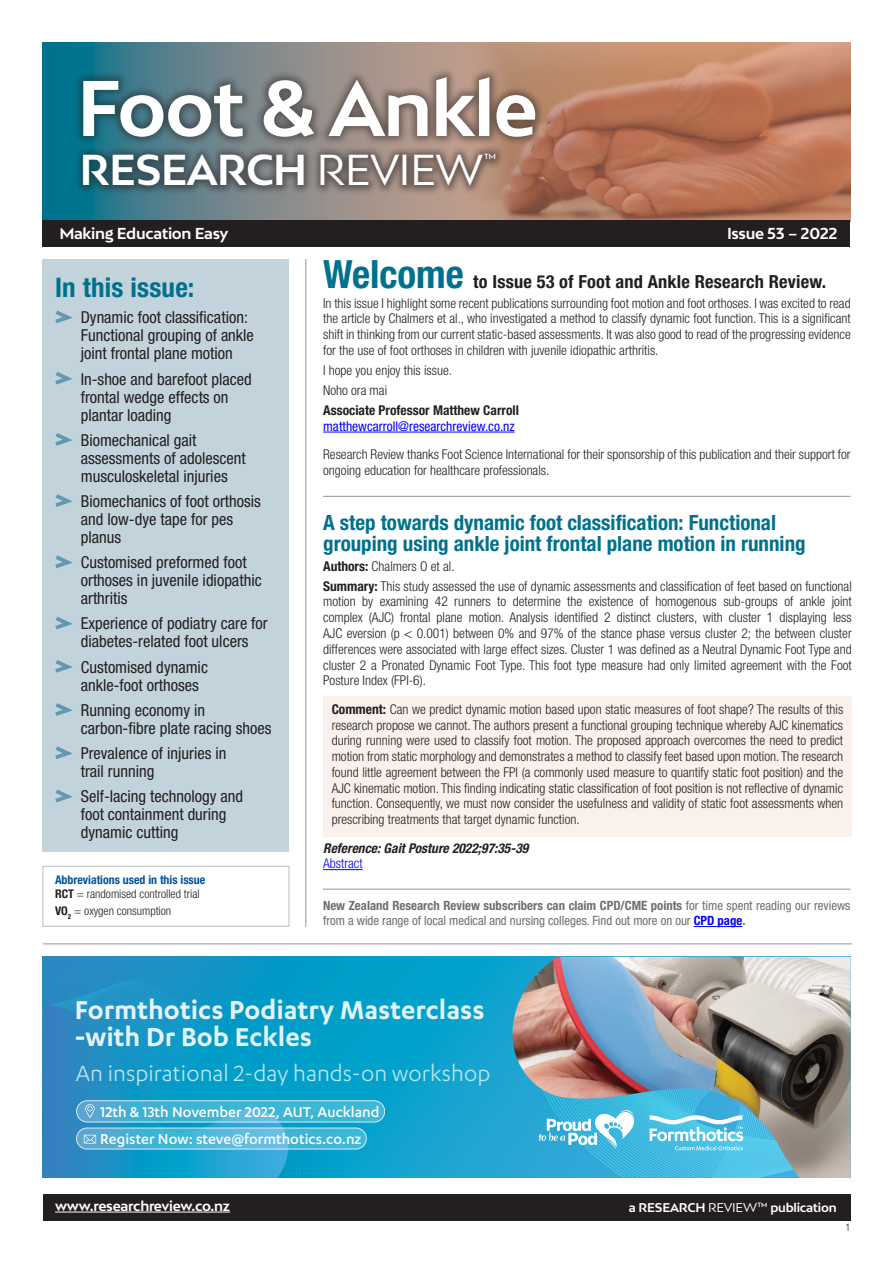
<style>
.page{position:relative;width:893px;height:1263px;background:#fff}
.page>*{position:absolute;margin:0;border:0;box-sizing:border-box;transform-origin:0 0}
.t1{font:700 74.4px "Bw Mitga";letter-spacing:-.02em;color:#fff}
.t2{font:700 40.8px "Bw Mitga";letter-spacing:-.02em;color:#fff}
.t3{font:600 30px/27px "Karbon";color:#fff}
.t4{font:700 condensed 27px "Helvetica Neue LT Pro";letter-spacing:.005em;color:#00718d}
.t5{font:25.5px "Karbon";color:#bae5f1}
.t6{font:700 condensed 21px/21px "Helvetica Neue LT Pro";color:#00718d}
.t7{font:700 condensed 18px "Helvetica Neue LT Pro";letter-spacing:.01em;color:#231f20}
.t8{font:condensed 16.5px/18px "Helvetica Neue LT Pro";color:#231f20}
.t9{font:500 16.5px/26.7px "Karbon";color:#fff}
.t10{font:700 15px "Bw Mitga";letter-spacing:-.02em;color:#fff}
.t11{font:14.4px "Bw Mitga";color:#fff}
.Normal__Web__wrd_4{font:300 condensed 13.5px/15.8px "Helvetica Neue LT Pro";color:#231f20;text-align:justify}
.t12{font:condensed 13.5px "Helvetica Neue LT Pro";color:#00f}
.t13{font:italic 700 condensed 13.5px "Helvetica Neue LT Pro";color:#231f20}
.t14{font:700 condensed 13.5px "Helvetica Neue LT Pro";color:#231f20}
.t15{font:700 13.5px "Bw Mitga";letter-spacing:-.02em;color:#fff}
.t16{font:300 condensed 13.5px "Helvetica Neue LT Pro";color:#00f}
.t17{font:condensed 12.75px/15px "Helvetica Neue LT Pro";color:#6d6e71}
.t18{font:300 condensed 12px "Helvetica Neue LT Pro";color:#231f20}
.t19{font:700 condensed 12px "Helvetica Neue LT Pro";color:#00539b}
.t20{font:700 12px "Bw Mitga";letter-spacing:-.02em;color:#fff}
.t21{font:300 condensed 10.5px "Helvetica Neue LT Pro";color:#231f20}
.s1{font-weight:400}
.s2{font-size:39px;color:#00718d}
.s3{font-weight:700}
.s4{font-weight:700;color:#00f}
</style>
<div class="page">
<img style="left:43px;top:43px;width:807px;height:178px">
<div style="left:43px;top:221px;width:807px;height:26px;background:#231f20"></div>
<div style="left:43px;top:1194px;width:807px;height:26px;background:#231f20"></div>
<div style="left:73px;top:67px;width:472px;height:80px;background:#231f20;opacity:.5"></div>
<div style="left:74px;top:144px;width:431px;height:52px;background:#231f20;opacity:.5"></div>
<hr style="left:55px;top:1212px;width:175px;height:1px;background:#fff">
<svg style="left:378px;top:957px;width:132px;height:221px;background:#0ea2ce"></svg>
<img style="left:510px;top:957px;width:341px;height:221px">
<img style="left:43px;top:957px;width:335px;height:221px">
<div style="left:77px;top:1101px;width:308px;height:21px;background:#3db7d7;border-radius:11px"></div>
<div style="left:76px;top:1100px;width:309px;height:22px;border:1px solid #fff;border-radius:11px"></div>
<div style="left:77px;top:1128px;width:289px;height:21px;background:#3db6d6;border-radius:10px"></div>
<div style="left:76px;top:1128px;width:290px;height:21px;border:1px solid #fff;border-radius:11px"></div>
<img style="left:534px;top:985px;width:317px;height:193px">
<svg style="left:43px;top:989px;width:247px;height:189px;background:#249cca"></svg>
<hr style="left:43px;top:943px;width:809px;height:1px;background:#939598">
<hr style="left:305px;top:259px;width:1px;height:668px;background:#939598">
<div style="left:43px;top:259px;width:246px;height:592px;background:#c2d3dc"></div>
<hr style="left:323px;top:496px;width:527px;height:1px;background:#939598">
<hr style="left:323px;top:889px;width:527px;height:1px;background:#939598">
<svg style="left:55px;top:310px;width:18px;height:14px"></svg>
<svg style="left:55px;top:371px;width:18px;height:14px"></svg>
<svg style="left:55px;top:433px;width:18px;height:13px"></svg>
<svg style="left:55px;top:494px;width:18px;height:13px"></svg>
<svg style="left:55px;top:555px;width:18px;height:13px"></svg>
<svg style="left:55px;top:616px;width:18px;height:14px"></svg>
<svg style="left:55px;top:660px;width:18px;height:13px"></svg>
<svg style="left:55px;top:703px;width:18px;height:13px"></svg>
<svg style="left:55px;top:746px;width:18px;height:13px"></svg>
<svg style="left:55px;top:789px;width:18px;height:14px"></svg>
<hr style="left:323px;top:432px;width:192px;height:1px;background:#00f">
<div style="left:323px;top:696px;width:529px;height:140px;background:#faf1ec"></div>
<hr style="left:323px;top:869px;width:40px;height:1px;background:#00f">
<div style="left:43px;top:866px;width:246px;height:61px;border:1px solid #bcbec0"></div>
<hr style="left:694px;top:926px;width:48px;height:1px;background:#00f">
<h1 class="t1" style="left:77px;top:59px;width:463px">Foot &amp; Ankle</h1>
<h2 class="t2" style="left:80px;top:143px;width:405px">RESEARCH <span class="s1">REVIEW</span></h2>
<p class="t11" style="left:484px;top:151px;width:14px">™</p>
<p class="t10" style="left:59px;top:224px;width:171px">Making Education Easy</p>
<p class="t10" style="left:727px;top:224px;width:112px">Issue 53 – 2022</p>
<p class="t4" style="left:55px;top:271px;width:141px">In this issue:</p>
<p class="t8" style="left:81px;top:308px;width:175px">Dynamic foot classification:<br>Functional grouping of ankle joint frontal plane motion</p>
<p class="t8" style="left:81px;top:370px;width:173px">In-shoe and barefoot placed frontal wedge effects on plantar loading</p>
<p class="t8" style="left:81px;top:431px;width:166px">Biomechanical gait assessments of adolescent musculoskeletal injuries</p>
<p class="t8" style="left:81px;top:492px;width:182px">Biomechanics of foot orthosis and low-dye tape for pes planus</p>
<p class="t8" style="left:81px;top:553px;width:182px">Customised preformed foot orthoses in juvenile idiopathic arthritis</p>
<p class="t8" style="left:81px;top:614px;width:188px">Experience of podiatry care for diabetes-related foot ulcers</p>
<p class="t8" style="left:81px;top:658px;width:129px">Customised dynamic ankle-foot orthoses</p>
<p class="t8" style="left:81px;top:701px;width:192px">Running economy in carbon-fibre plate racing shoes</p>
<p class="t8" style="left:81px;top:744px;width:147px">Prevalence of injuries in trail running</p>
<p class="t8" style="left:81px;top:787px;width:164px">Self-lacing technology and foot containment during dynamic cutting</p>
<p class="t7" style="left:323px;top:270px;width:505px"><span class="s2">Welcome</span> to Issue 53 of Foot and Ankle Research Review.</p>
<p class="Normal__Web__wrd_4" style="left:323px;top:295px;width:529px">In this issue I highlight some recent publications surrounding foot motion and foot orthoses. I was excited to read the article by Chalmers et al., who investigated a method to classify dynamic foot function. This is a significant shift in thinking from our current static-based assessments. It was also good to read of the progressing evidence for the use of foot orthoses in children with juvenile idiopathic arthritis.</p>
<p class="Normal__Web__wrd_4" style="left:323px;top:362px;width:130px">I hope you enjoy this issue.</p>
<p class="Normal__Web__wrd_4" style="left:323px;top:382px;width:65px">Noho ora mai</p>
<p class="t14" style="left:323px;top:402px;width:197px">Associate Professor Matthew Carroll</p>
<p class="t12" style="left:323px;top:418px;width:193px">matthewcarroll@researchreview.co.nz</p>
<p class="Normal__Web__wrd_4" style="left:323px;top:446px;width:529px">Research Review thanks Foot Science International for their sponsorship of this publication and their support for ongoing education for healthcare professionals.</p>
<p class="t6" style="left:323px;top:511px;width:484px">A step towards dynamic foot classification: Functional grouping using ankle joint frontal plane motion in running</p>
<p class="Normal__Web__wrd_4" style="left:323px;top:558px;width:133px"><span class="s3">Authors:</span> Chalmers O et al.</p>
<p class="Normal__Web__wrd_4" style="left:323px;top:578px;width:530px"><span class="s3">Summary:</span> This study assessed the use of dynamic assessments and classification of feet based on functional motion by examining 42 runners to determine the existence of homogenous sub-groups of ankle joint complex (AJC) frontal plane motion. Analysis identified 2 distinct clusters, with cluster 1 displaying less AJC eversion (p &lt; 0.001) between 0% and 97% of the stance phase versus cluster 2; the between cluster differences were associated with large effect sizes. Cluster 1 was defined as a Neutral Dynamic Foot Type and cluster 2 a Pronated Dynamic Foot Type. This foot type measure had only limited agreement with the Foot Posture Index (FPI-6).</p>
<p class="Normal__Web__wrd_4" style="left:332px;top:701px;width:513px"><span class="s3">Comment:</span> Can we predict dynamic motion based upon static measures of foot shape? The results of this research propose we cannot. The authors present a functional grouping technique whereby AJC kinematics during running were used to classify foot motion. The proposed approach overcomes the need to predict motion from static morphology and demonstrates a method to classify feet based upon motion. The research found little agreement between the FPI (a commonly used measure to quantify static foot position) and the AJC kinematic motion. This finding indicating static classification of foot position is not reflective of dynamic function. Consequently, we must now consider the usefulness and validity of static foot assessments when prescribing treatments that target dynamic function.</p>
<p class="t13" style="left:323px;top:839px;width:207px">Reference: Gait Posture 2022;97:35-39</p>
<p class="t16" style="left:323px;top:856px;width:41px">Abstract</p>
<p class="t19" style="left:55px;top:873px;width:152px">Abbreviations used in this issue</p>
<p class="t18" style="left:55px;top:887px;width:146px"><span class="s3">RCT</span> = randomised controlled trial</p>
<p class="t18" style="left:55px;top:903px;width:118px"><span class="s3">VO</span><sub>2</sub> = oxygen consumption</p>
<p class="t17" style="left:323px;top:898px;width:529px"><span class="s3">New Zealand Research Review subscribers can claim CPD/CME points</span> for time spent reading our reviews from a wide range of local medical and nursing colleges. Find out more on our <span class="s4">CPD page</span><span class="s3">.</span></p>
<h3 class="t3" style="left:75px;top:995px;width:411px">Formthotics Podiatry Masterclass -with Dr Bob Eckles</h3>
<p class="t5" style="left:76px;top:1059px;width:416px">An inspirational 2-day hands-on workshop</p>
<p class="t9" style="left:100px;top:1098px;width:281px">12th &amp; 13th November 2022, AUT, Auckland<br>Register Now: steve@formthotics.co.nz</p>
<p class="t15" style="left:55px;top:1197px;width:176px">www.researchreview.co.nz</p>
<p class="t20" style="left:629px;top:1199px;width:209px">a RESEARCH <span class="s1">REVIEW™</span> publication</p>
<p class="t21" style="left:845px;top:1221px;width:7px">1</p>
</div>
